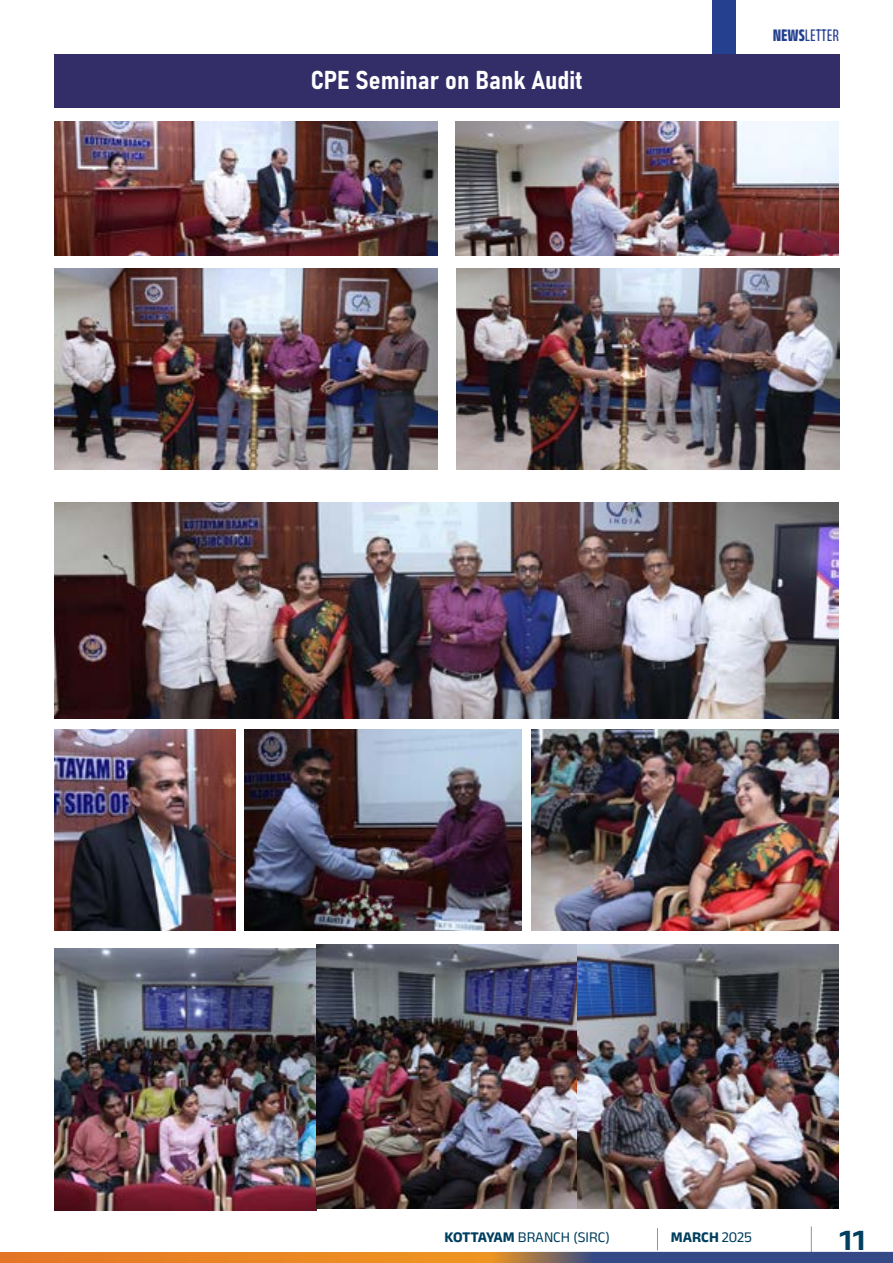
<style>
.page{position:relative;width:893px;height:1263px;background:#fff}
.page>*{position:absolute;margin:0;border:0;box-sizing:border-box;transform-origin:0 0}
.t1{font:600 30px "Anek Malayalam Expanded";color:#003f5f}
.t2{font:25.5px "Bahnschrift";color:#fff}
.t3{font:18px "Anek Malayalam Condensed";color:#25408f}
.t4{font:15px "Anek Devanagari";color:#003f5f}
.t5{font:500 15px "Anek Devanagari";color:#003f5f}
.s1{font-weight:700}
.s2{font-weight:500}
.s3{font-weight:400}
</style>
<div class="page">
<svg style="left:0;top:1252px;width:446px;height:11px;background:#e98323"></svg>
<div style="left:712px;top:0;width:24px;height:55px;background:#25408f"></div>
<svg style="left:446px;top:1226px;width:447px;height:37px"></svg>
<img style="left:54px;top:122px;width:383px;height:133px">
<img style="left:455px;top:122px;width:384px;height:133px">
<img style="left:54px;top:729px;width:181px;height:202px">
<img style="left:317px;top:944px;width:522px;height:264px">
<img style="left:54px;top:268px;width:383px;height:202px">
<img style="left:456px;top:268px;width:384px;height:202px">
<img style="left:54px;top:502px;width:785px;height:216px">
<img style="left:531px;top:729px;width:308px;height:202px">
<img style="left:54px;top:949px;width:263px;height:261px">
<img style="left:245px;top:729px;width:276px;height:202px">
<div style="left:54px;top:54px;width:786px;height:54px;background:#332e68"></div>
<p class="t2" style="left:311px;top:61px;width:273px">CPE Seminar on Bank Audit</p>
<p class="t3" style="left:773px;top:25px;width:68px"><span class="s1">NEWS</span>LETTER</p>
<p class="t4" style="left:444px;top:1228px;width:167px"><span class="s2">KOTTAYAM</span> BRANCH (SIRC)</p>
<p class="t5" style="left:671px;top:1228px;width:83px">MARCH <span class="s3">2025</span></p>
<p class="t1" style="left:839px;top:1223px;width:28px">11</p>
</div>
